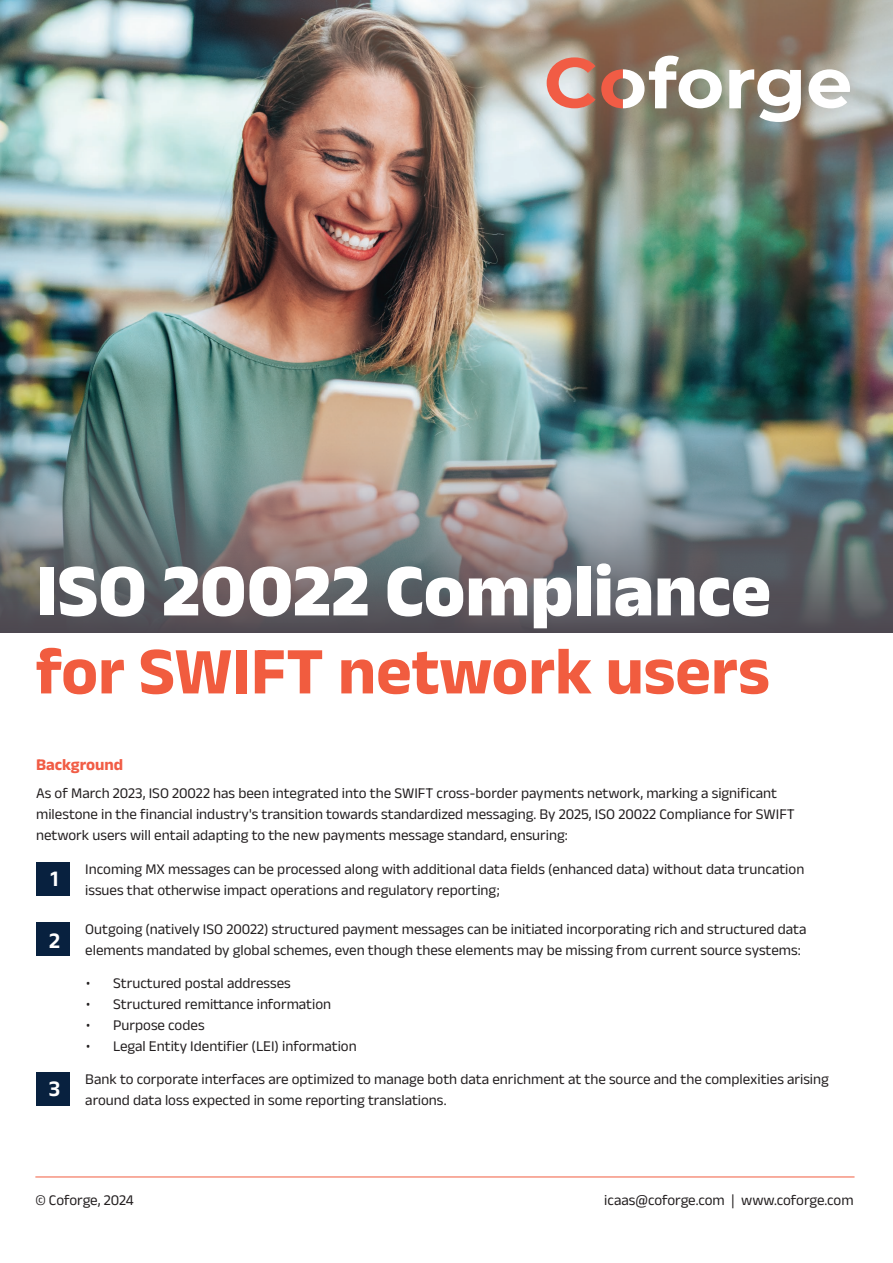
<style>
.page{position:relative;width:893px;height:1263px;background:#fff}
.page>*{position:absolute;margin:0;border:0;box-sizing:border-box;transform-origin:0 0}
.t1{font:800 75px "Anek Devanagari";color:#fff}
.t2{font:700 67.5px "Anek Devanagari";color:#f15c3f}
.t3{font:600 22.5px "Anek Devanagari";color:#fff}
.t4{font:700 16.5px "Anek Devanagari";color:#f15c45}
.t5{font:15px/21px "Anek Devanagari";color:#231f20}
</style>
<div class="page">
<img style="left:0;top:0;width:893px;height:394px">
<img style="left:0;top:394px;width:893px;height:238px">
<svg style="left:547px;top:57px;width:48px;height:51px;background:#da978a"></svg>
<svg style="left:601px;top:56px;width:249px;height:66px"></svg>
<div style="left:36px;top:862px;width:34px;height:34px;background:#08213f"></div>
<div style="left:36px;top:922px;width:34px;height:34px;background:#08213f"></div>
<div style="left:36px;top:1072px;width:34px;height:34px;background:#08213f"></div>
<hr style="left:35px;top:1176px;width:819px;height:1px;background:#f15c3f">
<h1 class="t1" style="left:36px;top:546px;width:737px">ISO 20022 Compliance</h1>
<h2 class="t2" style="left:36px;top:631px;width:735px">for SWIFT network users</h2>
<p class="t4" style="left:36px;top:755px;width:89px">Background</p>
<p class="t5" style="left:36px;top:782px;width:760px">As of March 2023, ISO 20022 has been integrated into the SWIFT cross-border payments network, marking a significant milestone in the financial industry's transition towards standardized messaging. By 2025, ISO 20022 Compliance for SWIFT network users will entail adapting to the new payments message standard, ensuring:</p>
<p class="t5" style="left:85px;top:858px;width:720px">Incoming MX messages can be processed along with additional data fields (enhanced data) without data truncation issues that otherwise impact operations and regulatory reporting;</p>
<p class="t5" style="left:85px;top:918px;width:723px">Outgoing (natively ISO 20022) structured payment messages can be initiated incorporating rich and structured data elements mandated by global schemes, even though these elements may be missing from current source systems:</p>
<h3 class="t3" style="left:50px;top:865px;width:10px">1</h3>
<h3 class="t3" style="left:49px;top:927px;width:12px">2</h3>
<h3 class="t3" style="left:49px;top:1075px;width:13px">3</h3>
<p class="t5" style="left:86px;top:972px;width:206px">• Structured postal addresses</p>
<p class="t5" style="left:86px;top:993px;width:247px">• Structured remittance information</p>
<p class="t5" style="left:86px;top:1014px;width:120px">• Purpose codes</p>
<p class="t5" style="left:86px;top:1035px;width:272px">• Legal Entity Identifier (LEI) information</p>
<p class="t5" style="left:85px;top:1068px;width:745px">Bank to corporate interfaces are optimized to manage both data enrichment at the source and the complexities arising around data loss expected in some reporting translations.</p>
<p class="t5" style="left:35px;top:1189px;width:100px">© Coforge, 2024</p>
<p class="t5" style="left:604px;top:1189px;width:251px">icaas@coforge.com | www.coforge.com</p>
</div>
